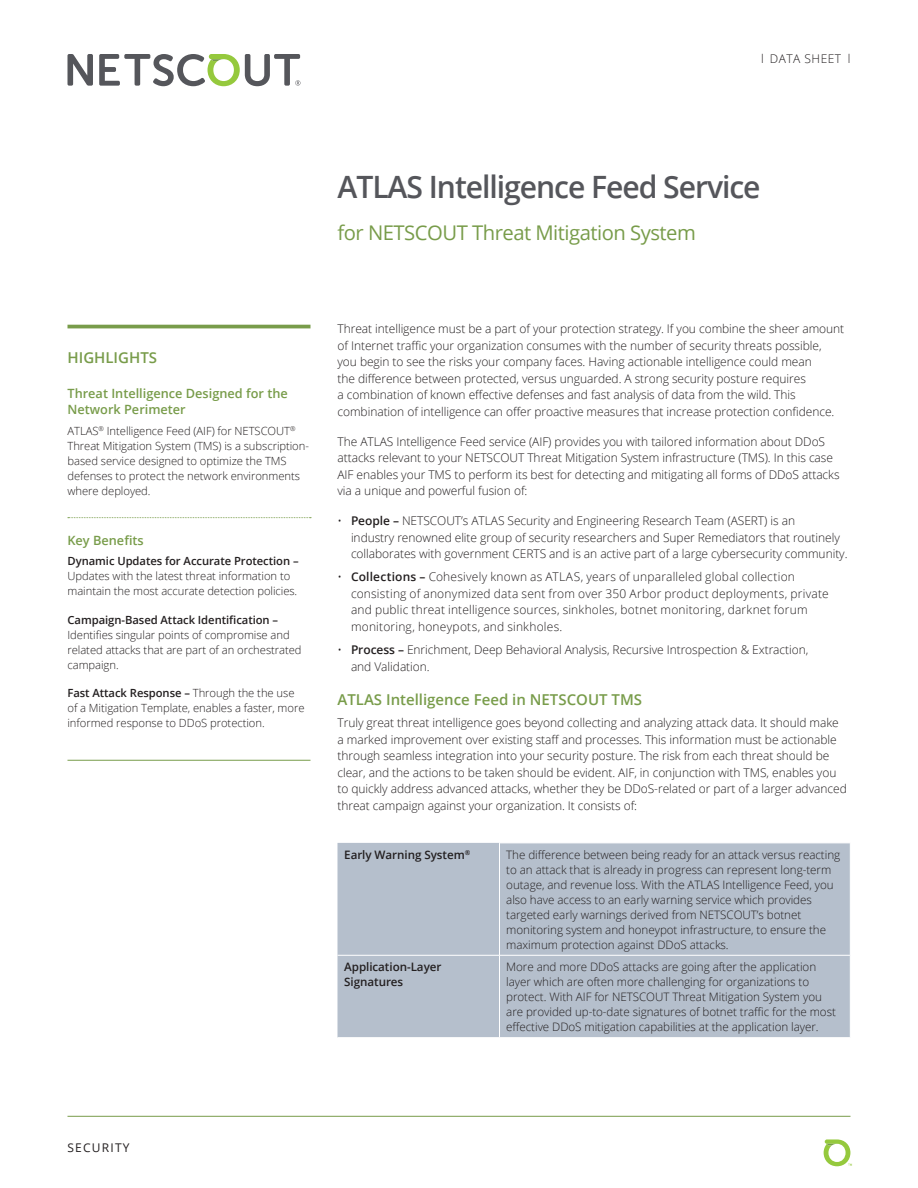
<style>
.page{position:relative;width:918px;height:1188px;background:#fff}
.page>*{position:absolute;margin:0;border:0;box-sizing:border-box;transform-origin:0 0}
.Document_Title{font:600 30.75px "Open Sans";letter-spacing:-.035em;color:#55565b}
.Subtitle{font:20.25px "Open Sans";letter-spacing:-.025em;color:#789c4a}
.Level_1_-_Heading{font:600 15px "Open Sans";color:#789c4a}
.Level_1_-_Section_He{font:600 15px "Open Sans";color:#789c4a}
.Level_2_-_Heading{font:600 12.75px/16.5px "Open Sans";color:#789c4a}
.Body{font:300 12px/16.5px "Open Sans";letter-spacing:-.005em;color:#231f20}
.Body-2{font:300 12px/16.5px "Open Sans";letter-spacing:.015em;color:#231f20}
.Body-3{font:300 12px "Open Sans";letter-spacing:.04em;color:#231f20}
.t1{font:12px "Open Sans";letter-spacing:.1em;color:#231f20}
.Table_Body{font:300 11.7px/15px "Open Sans";letter-spacing:-.005em;color:#231f20}
.Table_Body_-_Left_Co{font:600 11.7px/15px "Open Sans";letter-spacing:-.005em;color:#231f20}
.Column_-_Body{font:300 11.25px/15px "Open Sans";letter-spacing:-.005em;color:#231f20}
.s1{font-weight:600}
</style>
<div class="page">
<svg style="left:68px;top:54px;width:25px;height:32px"></svg>
<svg style="left:99px;top:54px;width:201px;height:32px"></svg>
<hr style="left:68px;top:1116px;width:782px;height:1px;background:#789c4a">
<svg style="left:824px;top:1139px;width:28px;height:27px"></svg>
<div style="left:338px;top:843px;width:161px;height:194px;background:#b5bfcc"></div>
<div style="left:500px;top:844px;width:350px;height:193px;background:#b5bfcc"></div>
<hr style="left:338px;top:955px;width:162px;height:1px;background:#fff">
<hr style="left:500px;top:955px;width:350px;height:1px;background:#fff">
<hr style="left:68px;top:325px;width:242px;height:3px;background:#789c4a">
<svg style="left:68px;top:517px;width:243px;height:1px"></svg>
<hr style="left:68px;top:760px;width:242px;height:1px;background:#789c4a">
<p class="Body-3" style="left:761px;top:51px;width:91px">l DATA SHEET l</p>
<p class="Document_Title" style="left:338px;top:166px;width:425px">ATLAS Intelligence Feed Service</p>
<p class="Subtitle" style="left:338px;top:218px;width:360px">for NETSCOUT Threat Mitigation System</p>
<p class="Level_1_-_Section_He" style="left:68px;top:347px;width:91px">HIGHLIGHTS</p>
<p class="Level_2_-_Heading" style="left:68px;top:385px;width:222px">Threat Intelligence Designed for the<br>Network Perimeter</p>
<p class="Column_-_Body" style="left:68px;top:423px;width:243px">ATLAS<sup>®</sup> Intelligence Feed (AIF) for NETSCOUT<sup>® </sup>Threat Mitigation System (TMS) is a subscription&shy;based service designed to optimize the TMS defenses to protect the network environments where deployed.</p>
<p class="Level_2_-_Heading" style="left:68px;top:532px;width:78px">Key Benefits</p>
<p class="Column_-_Body" style="left:68px;top:554px;width:233px"><span class="s1">Dynamic Updates for Accurate Protection –<br></span>Updates with the latest threat information to maintain the most accurate detection policies.</p>
<p class="Column_-_Body" style="left:68px;top:612px;width:236px"><span class="s1">Campaign-Based Attack Identification – </span>Identifies singular points of compromise and related attacks that are part of an orchestrated campaign.</p>
<p class="Column_-_Body" style="left:68px;top:686px;width:239px"><span class="s1">Fast Attack Response –</span> Through the the use of a Mitigation Template, enables a faster, more informed response to DDoS protection.</p>
<p class="Body" style="left:338px;top:320px;width:508px">Threat intelligence must be a part of your protection strategy. If you combine the sheer amount of Internet traffic your organization consumes with the number of security threats possible,<br>you begin to see the risks your company faces. Having actionable intelligence could mean<br>the difference between protected, versus unguarded. A strong security posture requires<br>a combination of known effective defenses and fast analysis of data from the wild. This combination of intelligence can offer proactive measures that increase protection confidence.</p>
<p class="Body" style="left:338px;top:433px;width:504px">The ATLAS Intelligence Feed service (AIF) provides you with tailored information about DDoS attacks relevant to your NETSCOUT Threat Mitigation System infrastructure (TMS). In this case AIF enables your TMS to perform its best for detecting and mitigating all forms of DDoS attacks via a unique and powerful fusion of:</p>
<p class="Body" style="left:351px;top:512px;width:498px;text-indent:-14px">• <span class="s1">People –</span> NETSCOUT’s ATLAS Security and Engineering Research Team (ASERT) is an<br>industry renowned elite group of security researchers and Super Remediators that routinely collaborates with government CERTS and is an active part of a large cybersecurity community.</p>
<p class="Body-2" style="left:351px;top:569px;width:479px;text-indent:-14px">• <span class="s1">Collections –</span> Cohesively known as ATLAS, years of unparalleled global collection consisting of anonymized data sent from over 350 Arbor product deployments, private and public threat intelligence sources, sinkholes, botnet monitoring, darknet forum monitoring, honeypots, and sinkholes.</p>
<p class="Body" style="left:351px;top:641px;width:459px;text-indent:-14px">• <span class="s1">Process –</span> Enrichment, Deep Behavioral Analysis, Recursive Introspection &amp; Extraction, and Validation.</p>
<p class="Level_1_-_Heading" style="left:338px;top:690px;width:306px">ATLAS Intelligence Feed in NETSCOUT TMS</p>
<p class="Body" style="left:338px;top:714px;width:511px">Truly great threat intelligence goes beyond collecting and analyzing attack data. It should make a marked improvement over existing staff and processes. This information must be actionable through seamless integration into your security posture. The risk from each threat should be clear, and the actions to be taken should be evident. AIF, in conjunction with TMS, enables you to quickly address advanced attacks, whether they be DDoS-related or part of a larger advanced threat campaign against your organization. It consists of:</p>
<p class="Table_Body_-_Left_Co" style="left:344px;top:847px;width:128px">Early Warning System<sup>®</sup></p>
<p class="Table_Body" style="left:506px;top:846px;width:335px">The difference between being ready for an attack versus reacting to an attack that is already in progress can represent long-term outage, and revenue loss. With the ATLAS Intelligence Feed, you also have access to an early warning service which provides targeted early warnings derived from NETSCOUT’s botnet monitoring system and honeypot infrastructure, to ensure the maximum protection against DDoS attacks.</p>
<p class="Table_Body_-_Left_Co" style="left:344px;top:959px;width:99px">Application-Layer<br>Signatures</p>
<p class="Table_Body" style="left:506px;top:959px;width:331px">More and more DDoS attacks are going after the application layer which are often more challenging for organizations to protect. With AIF for NETSCOUT Threat Mitigation System you are provided up-to-date signatures of botnet traffic for the most effective DDoS mitigation capabilities at the application layer.</p>
<p class="t1" style="left:68px;top:1139px;width:64px">SECURITY</p>
</div>
